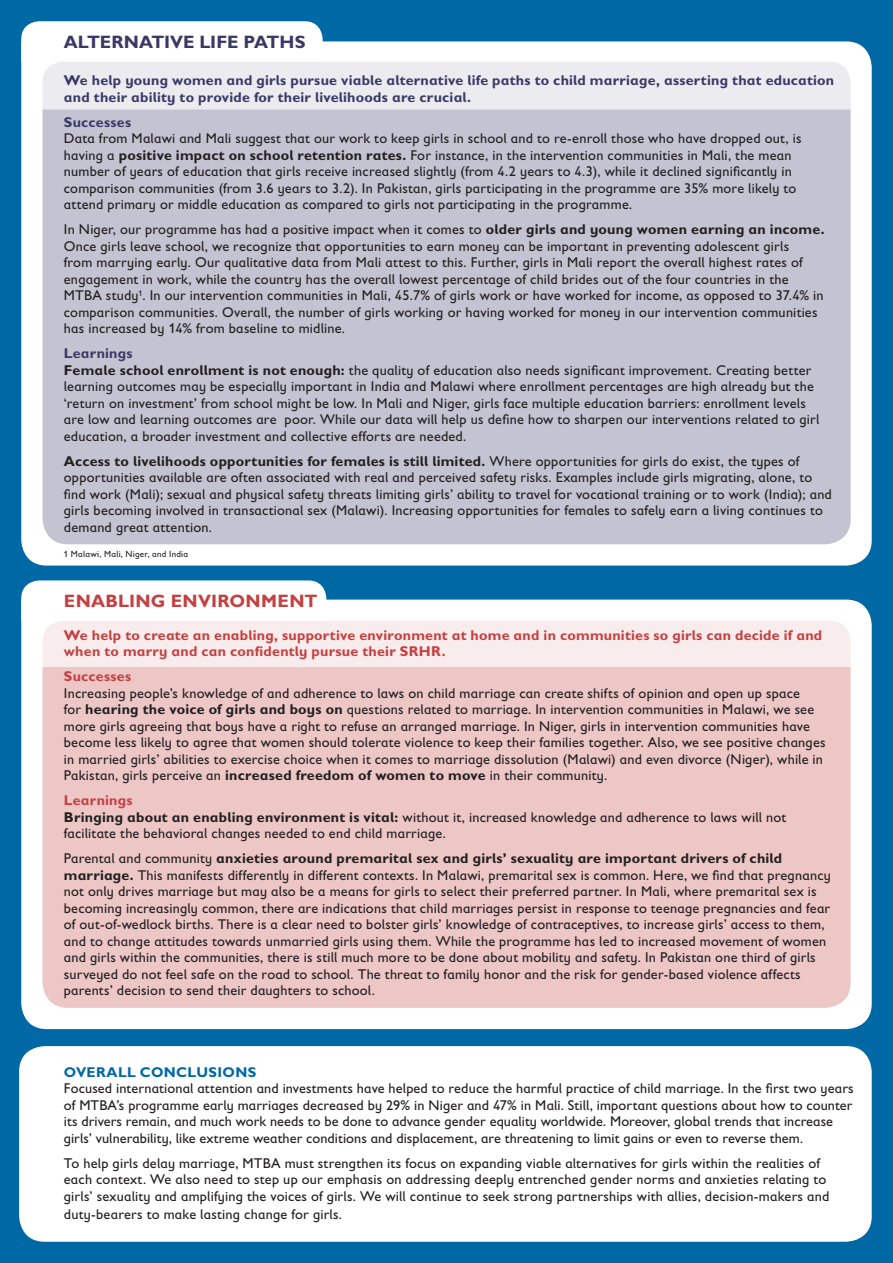
<style>
.page{position:relative;width:893px;height:1263px;background:#0068a5}
.page>*{position:absolute;margin:0;border:0;box-sizing:border-box;transform-origin:0 0}
.t1{font:700 18px "Gill Sans Infant Std";color:#3a3966}
.t2{font:700 18px "Gill Sans Infant Std";letter-spacing:.015em;color:#c44041}
.t3{font:14.25px/16.5px "Gill Sans Infant Std";letter-spacing:.015em;color:#231f20}
.t4{font:700 14.25px/16.5px "Gill Sans Infant Std";letter-spacing:.01em;color:#3a3966}
.t5{font:700 14.25px/16.5px "Gill Sans Infant Std";letter-spacing:.015em;color:#c44041}
.t6{font:700 14.25px "Gill Sans Infant Std";letter-spacing:.03em;color:#0068a5}
.t7{font:9px "Gill Sans Infant Std";letter-spacing:.03em;color:#231f20}
.s1{font-weight:700}
.s2{font-weight:700;color:#3a3966}
.s3{font-weight:700;color:#c44041}
</style>
<div class="page">
<svg style="left:21px;top:41px;width:851px;height:525px;fill:#fff"></svg>
<div style="left:21px;top:600px;width:851px;height:429px;background:#fff"></div>
<div style="left:19px;top:1046px;width:853px;height:196px;background:#fff;border-radius:26px"></div>
<div style="left:43px;top:109px;width:808px;height:435px;background:#c4c3d1"></div>
<div style="left:43px;top:667px;width:808px;height:341px;background:#edc6c6"></div>
<svg style="left:21px;top:21px;width:830px;height:88px"></svg>
<svg style="left:21px;top:580px;width:830px;height:87px"></svg>
<p class="t1" style="left:64px;top:31px;width:243px">Alternative Life Paths</p>
<p class="t4" style="left:64px;top:72px;width:772px">We help young women and girls pursue viable alternative life paths to child marriage, asserting that education and their ability to provide for their livelihoods are crucial.</p>
<p class="t4" style="left:64px;top:114px;width:69px">Successes</p>
<p class="t3" style="left:64px;top:130px;width:739px">Data from Malawi and Mali suggest that our work to keep girls in school and to re-enroll those who have dropped out, is having a <span class="s1">positive impact on school retention rates.</span> For instance, in the intervention communities in Mali, the mean number of years of education that girls receive increased slightly (from 4.2 years to 4.3), while it declined significantly in comparison communities (from 3.6 years to 3.2). In Pakistan, girls participating in the programme are 35% more likely to attend primary or middle education as compared to girls not participating in the programme.</p>
<p class="t3" style="left:64px;top:221px;width:762px">In Niger, our programme has had a positive impact when it comes to <span class="s1">older girls and young women earning an income.<br></span>Once girls leave school, we recognize that opportunities to earn money can be important in preventing adolescent girls<br>from marrying early. Our qualitative data from Mali attest to this. Further, girls in Mali report the overall highest rates of engagement in work, while the country has the overall lowest percentage of child brides out of the four countries in the MTBA study<sup>1</sup>. In our intervention communities in Mali, 45.7% of girls work or have worked for income, as opposed to 37.4% in comparison communities. Overall, the number of girls working or having worked for money in our intervention communities has increased by 14% from baseline to midline.</p>
<p class="t3" style="left:64px;top:345px;width:757px"><span class="s2">Learnings<br></span><span class="s1">Female school enrollment is not enough:</span> the quality of education also needs significant improvement. Creating better learning outcomes may be especially important in India and Malawi where enrollment percentages are high already but the ‘return on investment’ from school might be low. In Mali and Niger, girls face multiple education barriers: enrollment levels are low and learning outcomes are poor. While our data will help us define how to sharpen our interventions related to girl education, a broader investment and collective efforts are needed.</p>
<p class="t3" style="left:64px;top:453px;width:769px"><span class="s1">Access to livelihoods opportunities for females is still limited.</span> Where opportunities for girls do exist, the types of opportunities available are often associated with real and perceived safety risks. Examples include girls migrating, alone, to find work (Mali); sexual and physical safety threats limiting girls’ ability to travel for vocational training or to work (India); and girls becoming involved in transactional sex (Malawi). Increasing opportunities for females to safely earn a living continues to demand great attention.</p>
<p class="t7" style="left:64px;top:548px;width:126px">1 Malawi, Mali, Niger, and India</p>
<p class="t2" style="left:64px;top:590px;width:255px">Enabling environment</p>
<p class="t5" style="left:64px;top:626px;width:760px">We help to create an enabling, supportive environment at home and in communities so girls can decide if and when to marry and can confidently pursue their SRHR</p>
<p class="t5" style="left:442px;top:643px;width:5px">.</p>
<p class="t5" style="left:64px;top:668px;width:69px">Successes</p>
<p class="t3" style="left:64px;top:685px;width:763px">Increasing people’s knowledge of and adherence to laws on child marriage can create shifts of opinion and open up space<br>for <span class="s1">hearing the voice of girls and boys on</span> questions related to marriage. In intervention communities in Malawi, we see more girls agreeing that boys have a right to refuse an arranged marriage. In Niger, girls in intervention communities have become less likely to agree that women should tolerate violence to keep their families together. Also, we see positive changes in married girls’ abilities to exercise choice when it comes to marriage dissolution (Malawi) and even divorce (Niger), while in Pakistan, girls perceive an <span class="s1">increased freedom of women to move</span> in their community.</p>
<p class="t3" style="left:64px;top:792px;width:724px"><span class="s3">Learnings<br></span><span class="s1">Bringing about an enabling environment is vital:</span> without it, increased knowledge and adherence to laws will not facilitate the behavioral changes needed to end child marriage.</p>
<p class="t3" style="left:64px;top:850px;width:768px">Parental and community <span class="s1">anxieties around premarital sex and girls’ sexuality are important drivers of child marriage.</span> This manifests differently in different contexts. In Malawi, premarital sex is common. Here, we find that pregnancy not only drives marriage but may also be a means for girls to select their preferred partner. In Mali, where premarital sex is becoming increasingly common, there are indications that child marriages persist in response to teenage pregnancies and fear of out-of-wedlock births. There is a clear need to bolster girls’ knowledge of contraceptives, to increase girls’ access to them, and to change attitudes towards unmarried girls using them. While the programme has led to increased movement of women and girls within the communities, there is still much more to be done about mobility and safety. In Pakistan one third of girls surveyed do not feel safe on the road to school. The threat to family honor and the risk for gender-based violence affects parents’ decision to send their daughters to school.</p>
<p class="t6" style="left:64px;top:1063px;width:194px">Overall conclusions</p>
<p class="t3" style="left:64px;top:1080px;width:791px">Focused international attention and investments have helped to reduce the harmful practice of child marriage. In the first two years of MTBA’s programme early marriages decreased by 29% in Niger and 47% in Mali. Still, important questions about how to counter its drivers remain, and much work needs to be done to advance gender equality worldwide. Moreover, global trends that increase girls’ vulnerability, like extreme weather conditions and displacement, are threatening to limit gains or even to reverse them.</p>
<p class="t3" style="left:64px;top:1154px;width:767px">To help girls delay marriage, MTBA must strengthen its focus on expanding viable alternatives for girls within the realities of each context. We also need to step up our emphasis on addressing deeply entrenched gender norms and anxieties relating to girls’ sexuality and amplifying the voices of girls. We will continue to seek strong partnerships with allies, decision-makers and</p>
<p class="t3" style="left:64px;top:1205px;width:280px">duty-bearers to make lasting change for girls.</p>
</div>
